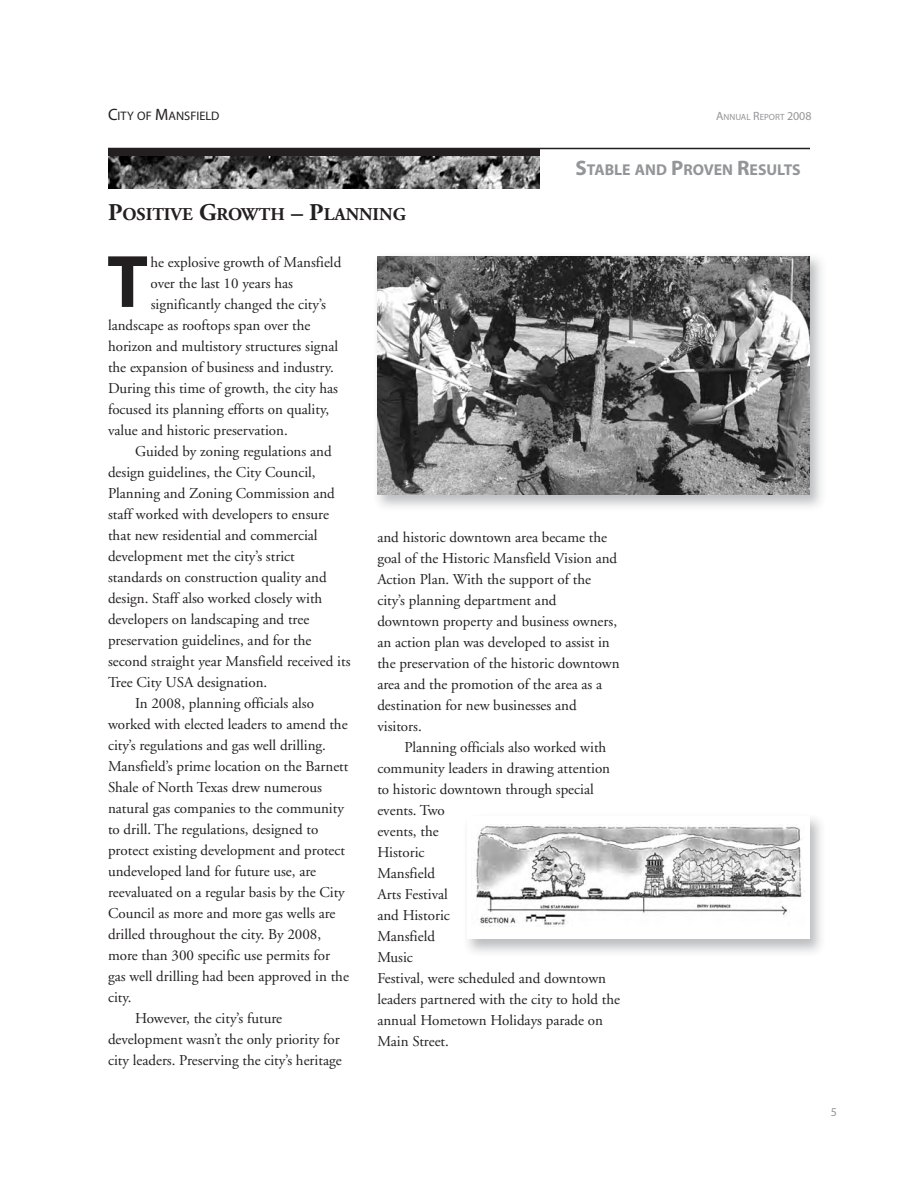
<style>
.page{position:relative;width:918px;height:1188px;background:#fff}
.page>*{position:absolute;margin:0;border:0;box-sizing:border-box;transform-origin:0 0}
.t1{font:700 75px "Myriad";color:#231f20}
.t2{font:700 18px "Adobe Garamond";color:#231f20}
.t3{font:700 15.75px "Myriad";color:#939598}
.t4{font:15px/21px "Adobe Garamond";color:#231f20}
.t5{font:12.3px "Myriad";color:#231f20}
.t6{font:12px "Myriad";color:#939598}
.t7{font:9px "Myriad";color:#939598}
.s1{font-size:16.5px}
.s2{font-size:12px}
.s3{font-size:24px}
.s4{font-size:21px}
</style>
<div class="page">
<div style="left:108px;top:148px;width:432px;height:41px;background:#231f20"></div>
<img style="left:108px;top:156px;width:432px;height:33px">
<hr style="left:108px;top:148px;width:702px;height:1px;background:#231f20">
<img style="left:377px;top:256px;width:433px;height:239px">
<img style="left:471px;top:824px;width:334px;height:103px">
<p class="t5" style="left:108px;top:111px;width:113px"><span class="s1">C</span>ITY OF <span class="s1">M</span>ANSFIELD</p>
<p class="t7" style="left:716px;top:113px;width:97px"><span class="s2">A</span>NNUAL <span class="s2">R</span>EPORT <span class="s2">2008</span></p>
<p class="t2" style="left:108px;top:207px;width:299px"><span class="s3">P</span>OSITIVE <span class="s3">G</span>ROWTH <span class="s3">– P</span>LANNING</p>
<p class="t3" style="left:576px;top:164px;width:227px"><span class="s4">S</span>TABLE AND <span class="s4">P</span>ROVEN <span class="s4">R</span>ESULTS</p>
<h1 class="t1" style="left:107px;top:254px;width:43px">T</h1>
<p class="t4" style="left:151px;top:253px;width:192px">he explosive growth of Mansfield</p>
<p class="t4" style="left:151px;top:274px;width:144px">over the last 10 years has</p>
<p class="t4" style="left:151px;top:295px;width:177px">significantly changed the city’s</p>
<p class="t4" style="left:108px;top:316px;width:204px">landscape as rooftops span over the</p>
<p class="t4" style="left:108px;top:337px;width:232px">horizon and multistory structures signal</p>
<p class="t4" style="left:108px;top:358px;width:227px">the expansion of business and industry.</p>
<p class="t4" style="left:108px;top:379px;width:232px">During this time of growth, the city has</p>
<p class="t4" style="left:108px;top:400px;width:223px">focused its planning efforts on quality,</p>
<p class="t4" style="left:108px;top:421px;width:181px">value and historic preservation.</p>
<p class="t4" style="left:135px;top:442px;width:198px">Guided by zoning regulations and</p>
<p class="t4" style="left:108px;top:463px;width:209px">design guidelines, the City Council,</p>
<p class="t4" style="left:108px;top:484px;width:228px">Planning and Zoning Commission and</p>
<p class="t4" style="left:108px;top:505px;width:222px">staff worked with developers to ensure</p>
<p class="t4" style="left:108px;top:526px;width:211px">that new residential and commercial</p>
<p class="t4" style="left:108px;top:547px;width:188px">development met the city’s strict</p>
<p class="t4" style="left:108px;top:568px;width:220px">standards on construction quality and</p>
<p class="t4" style="left:108px;top:589px;width:216px">design. Staff also worked closely with</p>
<p class="t4" style="left:108px;top:610px;width:203px">developers on landscaping and tree</p>
<p class="t4" style="left:108px;top:631px;width:205px">preservation guidelines, and for the</p>
<p class="t4" style="left:108px;top:652px;width:244px">second straight year Mansfield received its</p>
<p class="t4" style="left:108px;top:673px;width:161px">Tree City USA designation.</p>
<p class="t4" style="left:135px;top:694px;width:181px">In 2008, planning officials also</p>
<p class="t4" style="left:108px;top:715px;width:241px">worked with elected leaders to amend the</p>
<p class="t4" style="left:108px;top:736px;width:219px">city’s regulations and gas well drilling.</p>
<p class="t4" style="left:108px;top:757px;width:242px">Mansfield’s prime location on the Barnett</p>
<p class="t4" style="left:108px;top:778px;width:215px">Shale of North Texas drew numerous</p>
<p class="t4" style="left:108px;top:799px;width:237px">natural gas companies to the community</p>
<p class="t4" style="left:108px;top:820px;width:212px">to drill. The regulations, designed to</p>
<p class="t4" style="left:108px;top:841px;width:239px">protect existing development and protect</p>
<p class="t4" style="left:108px;top:862px;width:210px">undeveloped land for future use, are</p>
<p class="t4" style="left:108px;top:883px;width:238px">reevaluated on a regular basis by the City</p>
<p class="t4" style="left:108px;top:904px;width:229px">Council as more and more gas wells are</p>
<p class="t4" style="left:108px;top:925px;width:215px">drilled throughout the city. By 2008,</p>
<p class="t4" style="left:108px;top:946px;width:224px">more than 300 specific use permits for</p>
<p class="t4" style="left:108px;top:967px;width:242px">gas well drilling had been approved in the</p>
<p class="t4" style="left:108px;top:988px;width:25px">city.</p>
<p class="t4" style="left:135px;top:1009px;width:149px">However, the city’s future</p>
<p class="t4" style="left:108px;top:1030px;width:233px">development wasn’t the only priority for</p>
<p class="t4" style="left:108px;top:1051px;width:235px">city leaders. Preserving the city’s heritage</p>
<p class="t4" style="left:377px;top:528px;width:244px">and historic downtown area became the goal of the Historic Mansfield Vision and Action Plan. With the support of the city’s planning department and downtown property and business owners, an action plan was developed to assist in the preservation of the historic downtown area and the promotion of the area as a destination for new businesses and visitors.</p>
<p class="t4" style="left:377px;top:738px;width:244px;text-indent:27px">Planning officials also worked with community leaders in drawing attention to historic downtown through special events. Two<br>events, the<br>Historic<br>Mansfield<br>Arts Festival<br>and Historic<br>Mansfield<br>Music<br>Festival, were scheduled and downtown leaders partnered with the city to hold the annual Hometown Holidays parade on<br>Main Street.</p>
<p class="t6" style="left:831px;top:1107px;width:8px">5</p>
</div>
